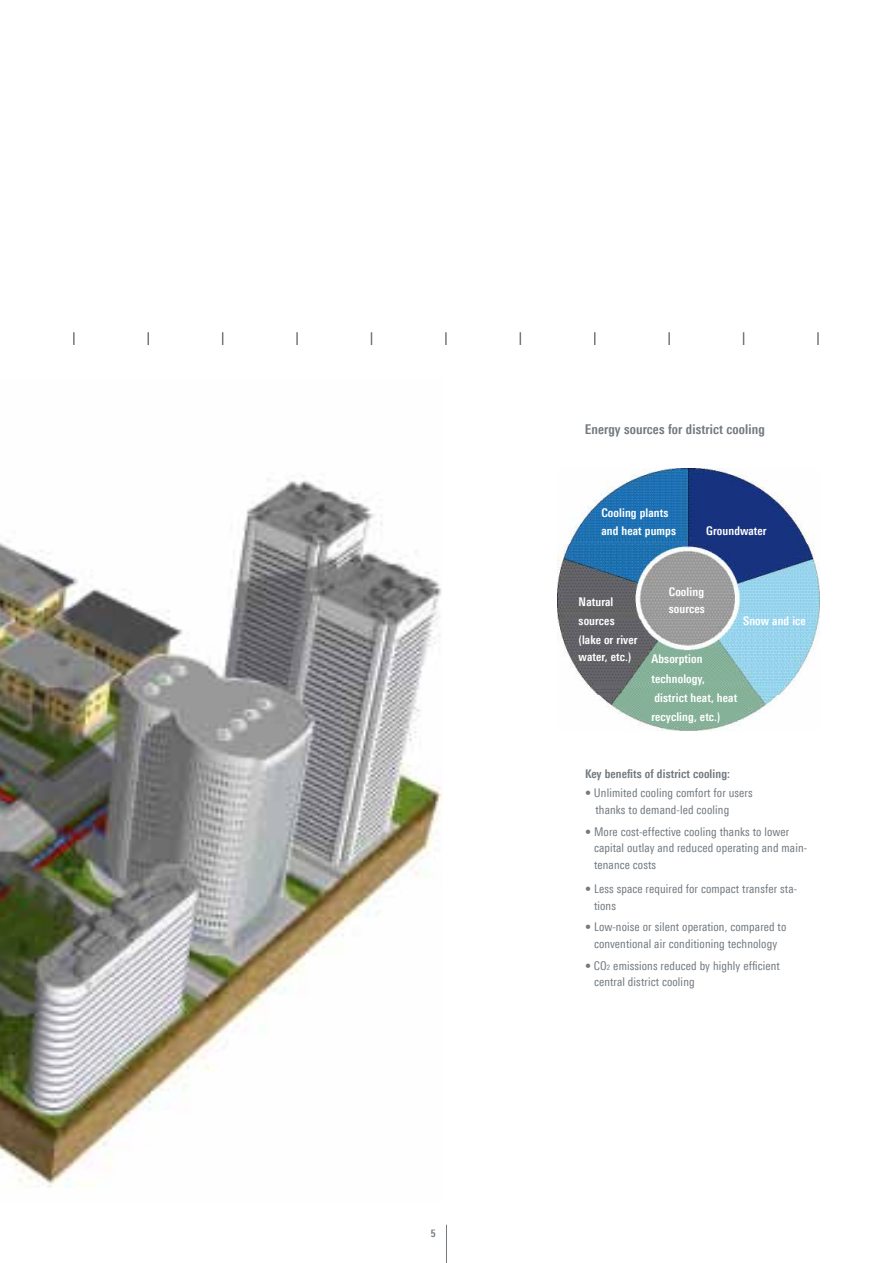
<style>
.page{position:relative;width:893px;height:1263px;background:#fff}
.page>*{position:absolute;margin:0;border:0;box-sizing:border-box;transform-origin:0 0}
.t1{font:700 13.5px "Linotype Univers 620 Cn";letter-spacing:.01em;color:#72797f}
.t2{font:12px/16.5px "Linotype Univers 420 Cn";letter-spacing:.01em;color:#72797f}
.t3{font:700 12px/19.2px "Linotype Univers 620 Cn";letter-spacing:.01em;color:#fff}
.t4{font:700 12px "Linotype Univers 620 Cn";letter-spacing:.01em;color:#72797f}
.t5{font:700 10.5px "Linotype Univers 620 Cn";color:#72797f}
.s1{font-size:7.5px}
</style>
<div class="page">
<hr style="left:446px;top:1225px;width:1px;height:38px;background:#72797f">
<img style="left:0;top:476px;width:443px;height:712px">
<svg style="left:817px;top:332px;width:2px;height:13px"></svg>
<svg style="left:73px;top:332px;width:2px;height:13px"></svg>
<svg style="left:147px;top:332px;width:2px;height:13px"></svg>
<svg style="left:222px;top:332px;width:1px;height:13px"></svg>
<svg style="left:296px;top:332px;width:2px;height:13px"></svg>
<svg style="left:445px;top:332px;width:2px;height:13px"></svg>
<svg style="left:594px;top:332px;width:1px;height:13px"></svg>
<svg style="left:668px;top:332px;width:2px;height:13px"></svg>
<svg style="left:743px;top:332px;width:1px;height:13px"></svg>
<svg style="left:371px;top:332px;width:1px;height:13px"></svg>
<svg style="left:520px;top:332px;width:1px;height:13px"></svg>
<img style="left:558px;top:469px;width:261px;height:261px">
<p class="t5" style="left:431px;top:1227px;width:6px">5</p>
<p class="t1" style="left:585px;top:421px;width:182px">Energy sources for district cooling</p>
<p class="t3" style="left:601px;top:503px;width:76px;line-height:18px">Cooling plants and heat pumps</p>
<p class="t3" style="left:706px;top:521px;width:62px">Groundwater</p>
<p class="t3" style="left:579px;top:592px;width:60px">Natural sources (lake or river</p>
<p class="t3" style="left:579px;top:647px;width:54px">water, etc.)</p>
<p class="t3" style="left:669px;top:584px;width:37px;line-height:16.5px">Cooling sources</p>
<p class="t3" style="left:743px;top:611px;width:64px">Snow and ice</p>
<p class="t3" style="left:651px;top:649px;width:87px">Absorption technology, district heat, heat recycling, etc.)</p>
<p class="t4" style="left:585px;top:767px;width:147px">Key benefits of district cooling:</p>
<p class="t2" style="left:595px;top:785px;width:159px;text-indent:-10px">• Unlimited cooling comfort for users thanks to demand-led cooling</p>
<p class="t2" style="left:594px;top:823px;width:215px;text-indent:-9px">• More cost-effective cooling thanks to lower capital outlay and reduced operating and main&shy;tenance costs</p>
<p class="t2" style="left:594px;top:880px;width:205px;text-indent:-9px">• Less space required for compact transfer sta&shy;tions</p>
<p class="t2" style="left:585px;top:919px;width:203px;text-align:center">• Low-noise or silent operation, compared to conventional air conditioning technology</p>
<p class="t2" style="left:594px;top:957px;width:187px;text-indent:-9px">• CO<span class="s1">2</span> emissions reduced by highly efficient central district cooling</p>
</div>
